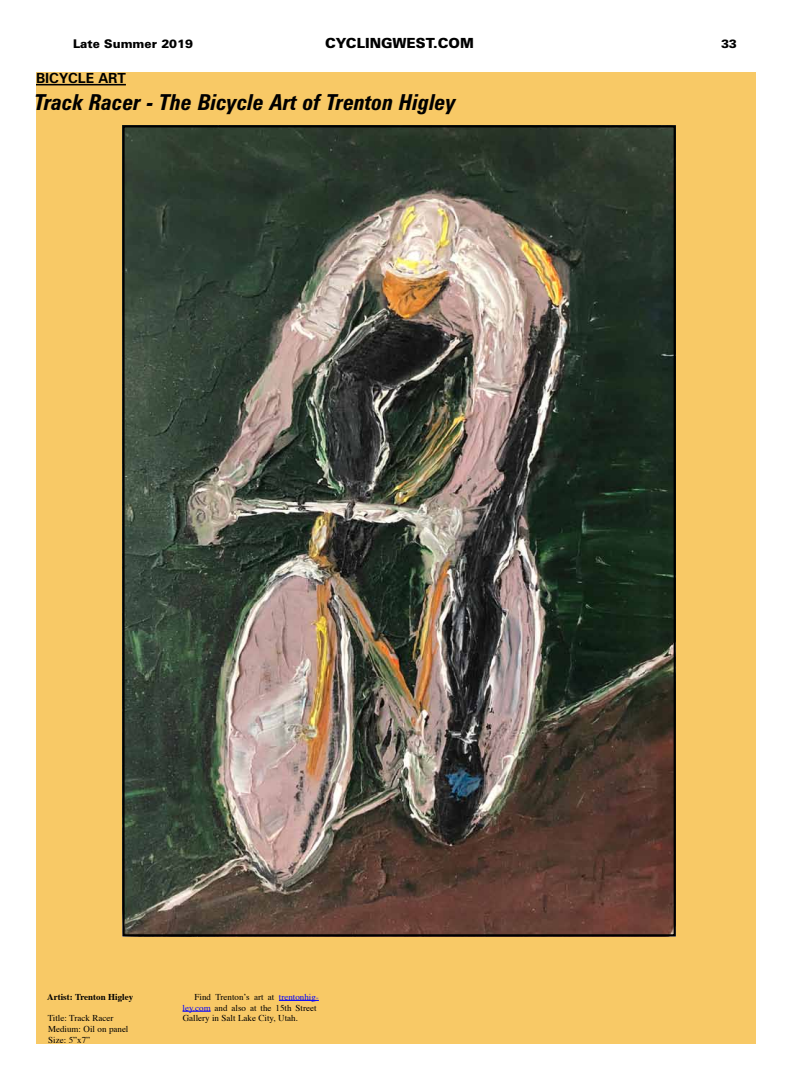
<style>
.page{position:relative;width:792px;height:1080px;background:#fff}
.page>*{position:absolute;margin:0;border:0;box-sizing:border-box;transform-origin:0 0}
.Headline{font:italic 700 condensed 22px "Zurich BT";color:#000}
.t1{font:900 14px "Zurich BT";color:#000}
.SectionHeader{font:700 14px "Zurich BT";color:#000}
.t2{font:900 12px "Zurich BT";color:#000}
.CU_Text_indent{font:9px/10.8px "Times";color:#000}
.CU_Text_indent-2{font:700 9px "Times";color:#000}
.s1{color:#00f}
</style>
<div class="page">
<div style="left:36px;top:72px;width:720px;height:972px;background:#f8c966"></div>
<hr style="left:36px;top:84px;width:90px;height:1px;background:#000">
<hr style="left:279px;top:1000px;width:40px;height:1px;background:#00f">
<svg style="left:183px;top:1011px;width:28px;height:1px"></svg>
<img style="left:125px;top:128px;width:548px;height:805px">
<h3 class="t2" style="left:73px;top:37px;width:121px">Late Summer 2019</h3>
<h2 class="t1" style="left:325px;top:35px;width:150px">CYCLINGWEST.COM</h2>
<h3 class="t2" style="left:721px;top:37px;width:17px">33</h3>
<p class="SectionHeader" style="left:36px;top:70px;width:91px">BICYCLE ART</p>
<p class="Headline" style="left:34px;top:88px;width:423px">Track Racer - The Bicycle Art of Trenton Higley</p>
<p class="CU_Text_indent-2" style="left:47px;top:988px;width:87px">Artist: Trenton Higley</p>
<p class="CU_Text_indent" style="left:48px;top:1012px;width:67px">Title: Track Racer</p>
<p class="CU_Text_indent" style="left:48px;top:1023px;width:82px">Medium: Oil on panel</p>
<p class="CU_Text_indent" style="left:48px;top:1034px;width:43px">Size: 5”x7”</p>
<p class="CU_Text_indent" style="left:183px;top:991px;width:138px;text-indent:12px">Find Trenton’s art at <span class="s1">trentonhig&shy;ley.com</span> and also at the 15th Street<br>Gallery in Salt Lake City, Utah.</p>
</div>
